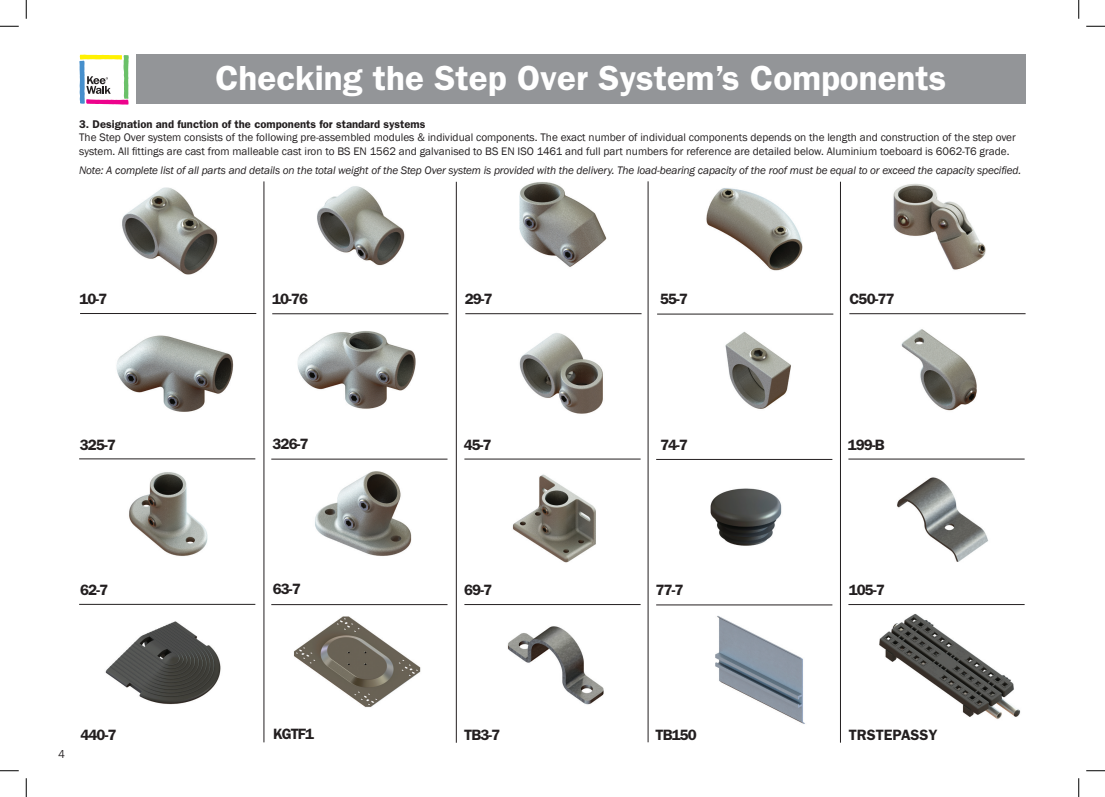
<style>
.page{position:relative;width:1105px;height:797px;background:#fff}
.page>*{position:absolute;margin:0;border:0;box-sizing:border-box;transform-origin:0 0}
.t1{font:600 35px "ITC Franklin Gothic Std";color:#fff}
.t2{font:600 15px "ITC Franklin Gothic Std";letter-spacing:-.06em;color:#231f20}
.t3{font:600 15px "ITC Franklin Gothic Std";color:#231f20}
.t4{font:11.25px/13.5px "Franklin Gothic";color:#231f20}
.t5{font:italic 11.25px "Franklin Gothic";letter-spacing:-.01em;color:#231f20}
.t6{font:600 11.25px "ITC Franklin Gothic Std";color:#231f20}
.t7{font:11.25px "Franklin Gothic IT Cby BT";color:#231f20}
</style>
<div class="page">
<div style="left:136px;top:55px;width:889px;height:49px;background:#939598"></div>
<svg style="left:79px;top:55px;width:50px;height:49px"></svg>
<hr style="left:80px;top:313px;width:176px;height:1px;background:#231f20">
<hr style="left:79px;top:458px;width:176px;height:1px;background:#231f20">
<hr style="left:79px;top:604px;width:176px;height:1px;background:#231f20">
<hr style="left:272px;top:313px;width:176px;height:1px;background:#231f20">
<hr style="left:271px;top:459px;width:176px;height:1px;background:#231f20">
<hr style="left:271px;top:604px;width:176px;height:1px;background:#231f20">
<hr style="left:465px;top:313px;width:176px;height:1px;background:#231f20">
<hr style="left:464px;top:459px;width:177px;height:1px;background:#231f20">
<hr style="left:464px;top:604px;width:177px;height:1px;background:#231f20">
<hr style="left:657px;top:314px;width:176px;height:1px;background:#231f20">
<hr style="left:656px;top:459px;width:176px;height:1px;background:#231f20">
<hr style="left:656px;top:604px;width:176px;height:1px;background:#231f20">
<hr style="left:849px;top:313px;width:176px;height:1px;background:#231f20">
<hr style="left:848px;top:459px;width:177px;height:1px;background:#231f20">
<hr style="left:848px;top:604px;width:177px;height:1px;background:#231f20">
<hr style="left:264px;top:181px;width:1px;height:561px;background:#231f20">
<hr style="left:456px;top:182px;width:1px;height:560px;background:#231f20">
<hr style="left:648px;top:181px;width:1px;height:561px;background:#231f20">
<hr style="left:840px;top:182px;width:1px;height:560px;background:#231f20">
<img style="left:122px;top:187px;width:96px;height:88px">
<img style="left:116px;top:335px;width:118px;height:77px">
<img style="left:129px;top:472px;width:79px;height:84px">
<img style="left:105px;top:621px;width:116px;height:84px">
<img style="left:317px;top:186px;width:88px;height:80px">
<img style="left:297px;top:331px;width:119px;height:78px">
<img style="left:315px;top:471px;width:97px;height:85px">
<img style="left:294px;top:616px;width:127px;height:92px">
<img style="left:519px;top:182px;width:88px;height:85px">
<img style="left:512px;top:474px;width:84px;height:89px">
<img style="left:507px;top:626px;width:97px;height:79px">
<img style="left:706px;top:188px;width:97px;height:83px">
<img style="left:725px;top:331px;width:66px;height:78px">
<img style="left:710px;top:488px;width:72px;height:58px">
<img style="left:715px;top:616px;width:90px;height:108px">
<img style="left:893px;top:184px;width:93px;height:86px">
<img style="left:901px;top:329px;width:76px;height:82px">
<img style="left:897px;top:477px;width:92px;height:85px">
<img style="left:879px;top:614px;width:142px;height:105px">
<img style="left:519px;top:333px;width:84px;height:81px">
<svg style="left:0;top:25px;width:19px;height:2px"></svg>
<svg style="left:1086px;top:25px;width:19px;height:2px"></svg>
<svg style="left:0;top:770px;width:19px;height:1px"></svg>
<svg style="left:1086px;top:770px;width:19px;height:1px"></svg>
<svg style="left:25px;top:0;width:2px;height:19px"></svg>
<svg style="left:25px;top:778px;width:2px;height:19px"></svg>
<svg style="left:1078px;top:0;width:1px;height:19px"></svg>
<svg style="left:1078px;top:778px;width:1px;height:19px"></svg>
<h1 class="t1" style="left:215px;top:57px;width:732px">Checking the Step Over System’s Components</h1>
<p class="t6" style="left:79px;top:117px;width:348px">3. Designation and function of the components for standard systems</p>
<p class="t4" style="left:79px;top:131px;width:938px">The Step Over system consists of the following pre-assembled modules &amp; individual components. The exact number of individual components depends on the length and construction of the step over system. All fittings are cast from malleable cast iron to BS EN 1562 and galvanised to BS EN ISO 1461 and full part numbers for reference are detailed below. Aluminium toeboard is 6062-T6 grade.</p>
<p class="t5" style="left:79px;top:163px;width:944px">Note: A complete list of all parts and details on the total weight of the Step Over system is provided with the delivery. The load-bearing capacity of the roof must be equal to or exceed the capacity specified.</p>
<h2 class="t2" style="left:79px;top:290px;width:29px">10-7</h2>
<h2 class="t2" style="left:272px;top:290px;width:38px">10-76</h2>
<h2 class="t2" style="left:465px;top:289px;width:29px">29-7</h2>
<h2 class="t2" style="left:660px;top:290px;width:29px">55-7</h2>
<h2 class="t2" style="left:850px;top:290px;width:46px">C50-77</h2>
<h2 class="t2" style="left:80px;top:435px;width:38px">325-7</h2>
<h2 class="t2" style="left:80px;top:581px;width:29px">62-7</h2>
<p class="t7" style="left:58px;top:747px;width:8px">4</p>
<h2 class="t2" style="left:80px;top:726px;width:38px">440-7</h2>
<h2 class="t2" style="left:272px;top:435px;width:38px">326-7</h2>
<h2 class="t2" style="left:464px;top:435px;width:29px">45-7</h2>
<h2 class="t2" style="left:660px;top:435px;width:29px">74-7</h2>
<h2 class="t2" style="left:848px;top:435px;width:38px">199-B</h2>
<h2 class="t2" style="left:273px;top:580px;width:29px">63-7</h2>
<h2 class="t2" style="left:464px;top:581px;width:29px">69-7</h2>
<h2 class="t2" style="left:655px;top:581px;width:29px">77-7</h2>
<h2 class="t2" style="left:849px;top:581px;width:37px">105-7</h2>
<h2 class="t2" style="left:273px;top:725px;width:43px">KGTF1</h2>
<h2 class="t2" style="left:464px;top:726px;width:38px">TB3-7</h2>
<h2 class="t2" style="left:655px;top:726px;width:43px">TB150</h2>
<h2 class="t3" style="left:849px;top:726px;width:90px">TRSTEPASSY</h2>
</div>
